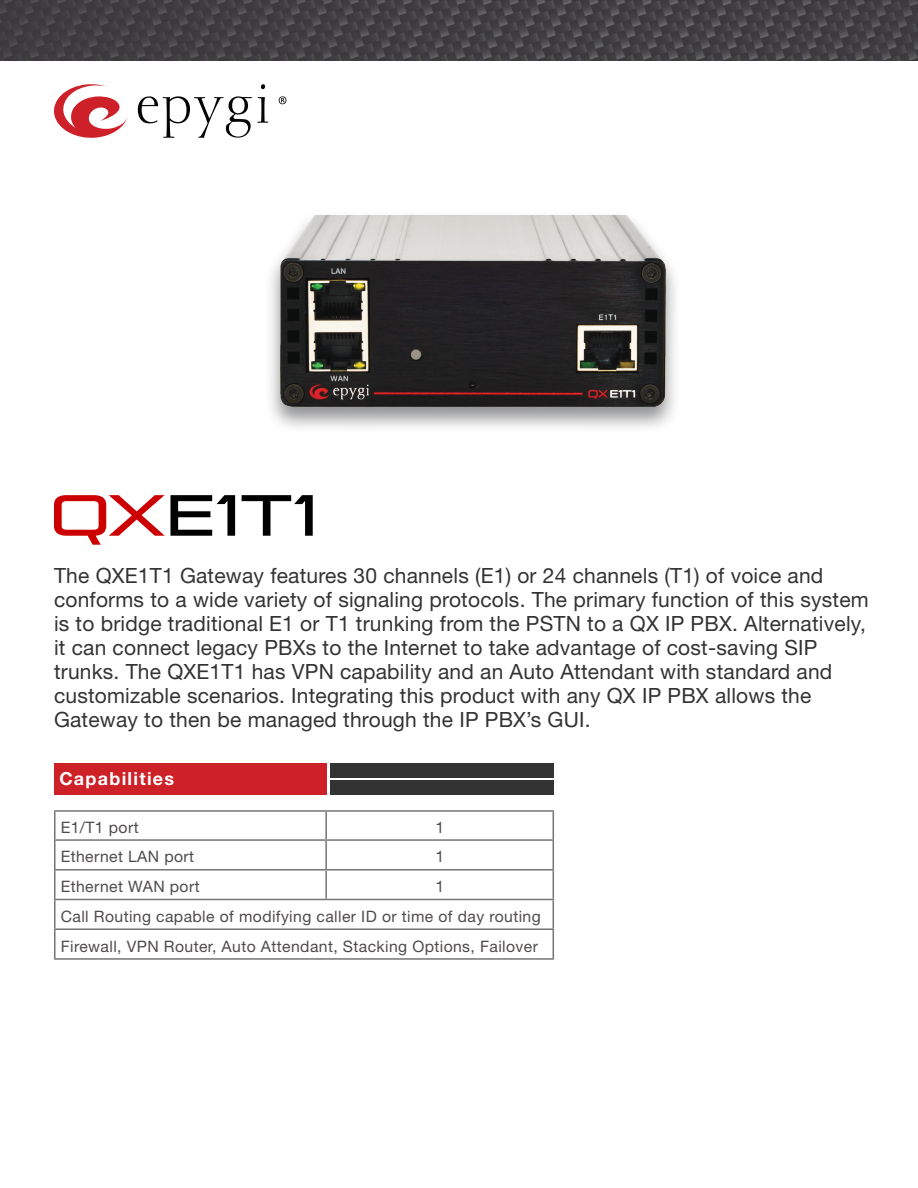
<style>
.page{position:relative;width:918px;height:1188px;background:#fff}
.page>*{position:absolute;margin:0;border:0;box-sizing:border-box;transform-origin:0 0}
.t1{font:21px "Helvetica Neue";letter-spacing:.01em;color:#323332}
.ProductNames{font:700 18px "Helvetica Neue";letter-spacing:.07em;color:#fff}
.t2{font:15.75px "Helvetica Neue";letter-spacing:.025em;color:#4f4b4b}
</style>
<div class="page">
<svg style="left:54px;top:495px;width:181px;height:50px"></svg>
<svg style="left:242px;top:495px;width:71px;height:41px"></svg>
<div style="left:265px;top:211px;width:416px;height:222px;background:#6c6d70;opacity:.75"></div>
<img style="left:280px;top:215px;width:386px;height:191px">
<div style="left:54px;top:764px;width:272px;height:31px;background:#cd2027"></div>
<div style="left:330px;top:764px;width:224px;height:14px;background:#323332"></div>
<div style="left:330px;top:780px;width:224px;height:15px;background:#323332"></div>
<svg style="left:56px;top:898px;width:270px;height:3px"></svg>
<hr style="left:54px;top:810px;width:272px;height:2px;background:#747477">
<hr style="left:54px;top:812px;width:2px;height:27px;background:#747477">
<hr style="left:326px;top:810px;width:228px;height:2px;background:#747477">
<hr style="left:325px;top:812px;width:2px;height:27px;background:#747477">
<hr style="left:54px;top:839px;width:272px;height:2px;background:#747477">
<hr style="left:54px;top:841px;width:2px;height:28px;background:#747477">
<hr style="left:325px;top:841px;width:2px;height:28px;background:#747477">
<hr style="left:54px;top:869px;width:272px;height:2px;background:#747477">
<hr style="left:54px;top:871px;width:2px;height:28px;background:#747477">
<hr style="left:325px;top:871px;width:2px;height:28px;background:#747477">
<hr style="left:54px;top:899px;width:272px;height:1px;background:#747477">
<hr style="left:54px;top:900px;width:2px;height:28px;background:#747477">
<hr style="left:54px;top:928px;width:272px;height:2px;background:#747477">
<hr style="left:54px;top:930px;width:2px;height:28px;background:#747477">
<svg style="left:326px;top:811px;width:228px;height:147px"></svg>
<hr style="left:54px;top:958px;width:272px;height:2px;background:#747477">
<hr style="left:326px;top:958px;width:228px;height:2px;background:#747477">
<img style="left:0;top:0;width:918px;height:61px">
<svg style="left:279px;top:96px;width:7px;height:8px"></svg>
<svg style="left:138px;top:84px;width:130px;height:54px"></svg>
<svg style="left:54px;top:84px;width:73px;height:54px"></svg>
<p class="t1" style="left:54px;top:560px;width:771px">The QXE1T1 Gateway features 30 channels (E1) or 24 channels (T1) of voice and</p>
<p class="t1" style="left:54px;top:584px;width:816px">conforms to a wide variety of signaling protocols. The primary function of this system</p>
<p class="t1" style="left:54px;top:608px;width:813px">is to bridge traditional E1 or T1 trunking from the PSTN to a QX IP PBX. Alternatively,</p>
<p class="t1" style="left:54px;top:632px;width:765px">it can connect legacy PBXs to the Internet to take advantage of cost-saving SIP</p>
<p class="t1" style="left:54px;top:656px;width:780px">trunks. The QXE1T1 has VPN capability and an Auto Attendant with standard and</p>
<p class="t1" style="left:54px;top:680px;width:759px">customizable scenarios. Integrating this product with any QX IP PBX allows the</p>
<p class="t1" style="left:54px;top:704px;width:538px">Gateway to then be managed through the IP PBX’s GUI.</p>
<p class="ProductNames" style="left:59px;top:764px;width:116px">Capabilities</p>
<p class="t2" style="left:61px;top:816px;width:79px">E1/T1 port</p>
<p class="t2" style="left:435px;top:816px;width:10px">1</p>
<p class="t2" style="left:61px;top:845px;width:135px">Ethernet LAN port</p>
<p class="t2" style="left:435px;top:845px;width:10px">1</p>
<p class="t2" style="left:61px;top:875px;width:140px">Ethernet WAN port</p>
<p class="t2" style="left:435px;top:875px;width:10px">1</p>
<p class="t2" style="left:61px;top:905px;width:482px">Call Routing capable of modifying caller ID or time of day routing</p>
<p class="t2" style="left:61px;top:935px;width:479px">Firewall, VPN Router, Auto Attendant, Stacking Options, Failover</p>
</div>
